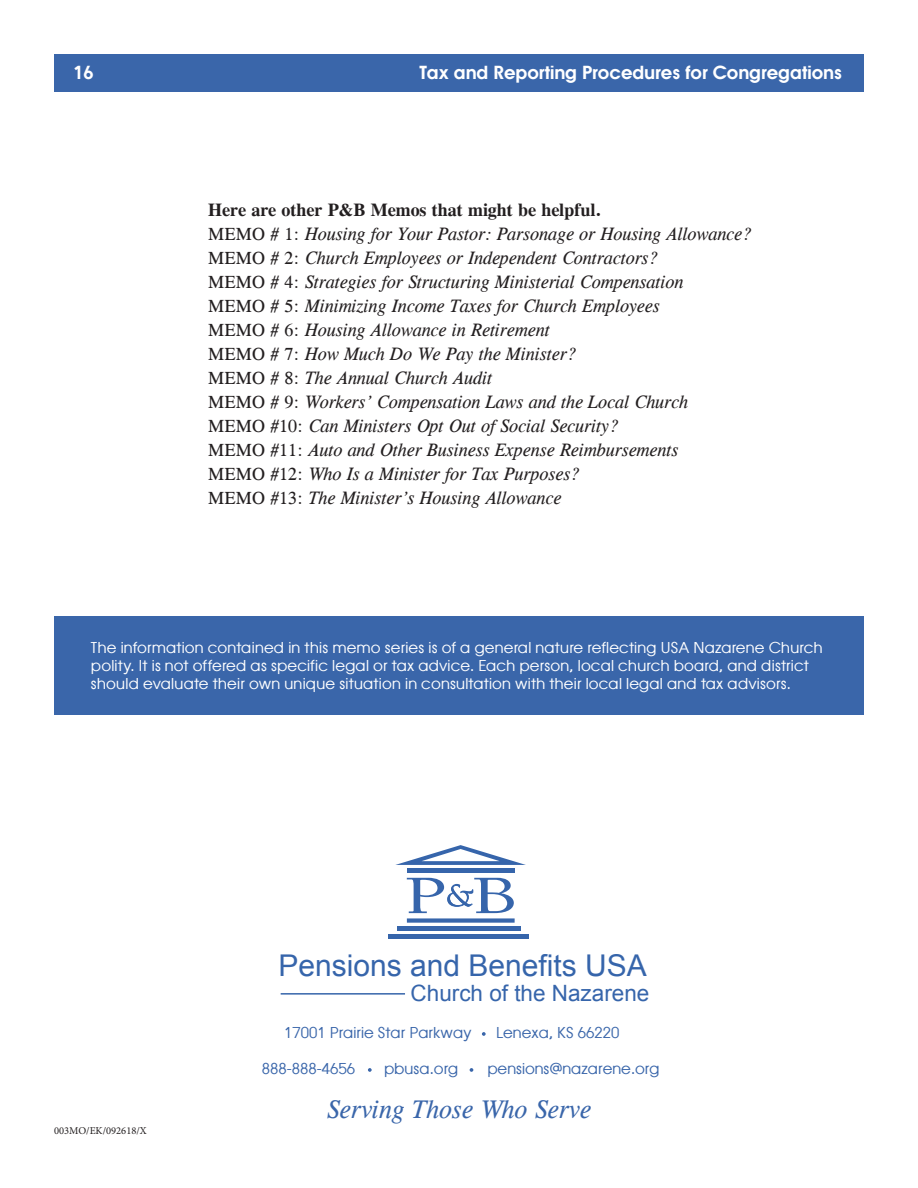
<style>
.page{position:relative;width:918px;height:1188px;background:#fff}
.page>*{position:absolute;margin:0;border:0;box-sizing:border-box;transform-origin:0 0}
.t1{font:30px "Arial";color:#3665ab}
.t2{font:italic 25.5px "CG Times";color:#3a66aa}
.t3{font:22.5px "Arial";color:#3665ab}
.t4{font:italic 18px "CG Times";color:#231f20}
.t5{font:600 18px "Atlanta";color:#fff}
.t6{font:700 18px "CG Times";color:#231f20}
.disclaimer{font:15px/18px "Atlanta";letter-spacing:.01em;color:#fff}
.t7{font:15px "Atlanta";color:#3a66aa}
.t8{font:10.5px "Minion Pro";color:#231f20}
.s1{font-style:normal}
</style>
<div class="page">
<div style="left:54px;top:54px;width:810px;height:37px;background:#3a66aa"></div>
<svg style="left:470px;top:1068px;width:3px;height:4px"></svg>
<svg style="left:368px;top:1068px;width:4px;height:4px"></svg>
<svg style="left:482px;top:1032px;width:4px;height:4px"></svg>
<svg style="left:395px;top:845px;width:131px;height:20px"></svg>
<div style="left:407px;top:918px;width:108px;height:5px;background:#3665ab"></div>
<hr style="left:407px;top:869px;width:108px;height:4px;background:#3665ab">
<svg style="left:407px;top:878px;width:107px;height:35px"></svg>
<div style="left:389px;top:934px;width:140px;height:5px;background:#3665ab"></div>
<hr style="left:397px;top:926px;width:124px;height:4px;background:#3665ab">
<hr style="left:281px;top:993px;width:124px;height:2px;background:#3665ab">
<div style="left:54px;top:616px;width:810px;height:99px;background:#3a66aa"></div>
<p class="t5" style="left:73px;top:60px;width:22px">16</p>
<p class="t5" style="left:419px;top:60px;width:424px">Tax and Reporting Procedures for Congregations</p>
<p class="t6" style="left:208px;top:199px;width:395px">Here are other P&amp;B Memos that might be helpful.</p>
<p class="t4" style="left:208px;top:224px;width:544px"><span class="s1">MEMO # 1:</span> Housing for Your Pastor: Parsonage or Housing Allowance?</p>
<p class="t4" style="left:208px;top:248px;width:451px"><span class="s1">MEMO # 2:</span> Church Employees or Independent Contractors?</p>
<p class="t4" style="left:208px;top:272px;width:477px"><span class="s1">MEMO # 4:</span> Strategies for Structuring Ministerial Compensation</p>
<p class="t4" style="left:208px;top:296px;width:453px"><span class="s1">MEMO # 5:</span> Minimizing Income Taxes for Church Employees</p>
<p class="t4" style="left:208px;top:320px;width:343px"><span class="s1">MEMO # 6:</span> Housing Allowance in Retirement</p>
<p class="t4" style="left:208px;top:344px;width:369px"><span class="s1">MEMO # 7:</span> How Much Do We Pay the Minister?</p>
<p class="t4" style="left:208px;top:368px;width:285px"><span class="s1">MEMO # 8:</span> The Annual Church Audit</p>
<p class="t4" style="left:208px;top:392px;width:481px"><span class="s1">MEMO # 9:</span> Workers’ Compensation Laws and the Local Church</p>
<p class="t4" style="left:208px;top:416px;width:411px"><span class="s1">MEMO #10:</span> Can Ministers Opt Out of Social Security?</p>
<p class="t4" style="left:208px;top:440px;width:472px"><span class="s1">MEMO #11:</span> Auto and Other Business Expense Reimbursements</p>
<p class="t4" style="left:208px;top:464px;width:372px"><span class="s1">MEMO #12:</span> Who Is a Minister for Tax Purposes?</p>
<p class="t4" style="left:208px;top:488px;width:355px"><span class="s1">MEMO #13:</span> The Minister’s Housing Allowance</p>
<p class="disclaimer" style="left:91px;top:638px;width:733px">The information contained in this memo series is of a general nature reflecting USA Nazarene Church polity. It is not offered as specific legal or tax advice. Each person, local church board, and district should evaluate their own unique situation in consultation with their local legal and tax advisors.</p>
<h1 class="t1" style="left:279px;top:946px;width:370px">Pensions and Benefits USA</h1>
<p class="t3" style="left:411px;top:979px;width:240px">Church of the Nazarene</p>
<p class="t7" style="left:284px;top:1021px;width:189px">17001 Prairie Star Parkway</p>
<p class="t7" style="left:496px;top:1021px;width:125px">Lenexa, KS 66220</p>
<p class="t8" style="left:54px;top:1124px;width:94px">003MO/EK/092618/X</p>
<p class="t7" style="left:262px;top:1057px;width:95px">888-888-4656</p>
<p class="t7" style="left:384px;top:1057px;width:76px">pbusa.org</p>
<p class="t7" style="left:487px;top:1057px;width:174px">pensions@nazarene.org</p>
<p class="t2" style="left:327px;top:1095px;width:266px">Serving Those Who Serve</p>
</div>
